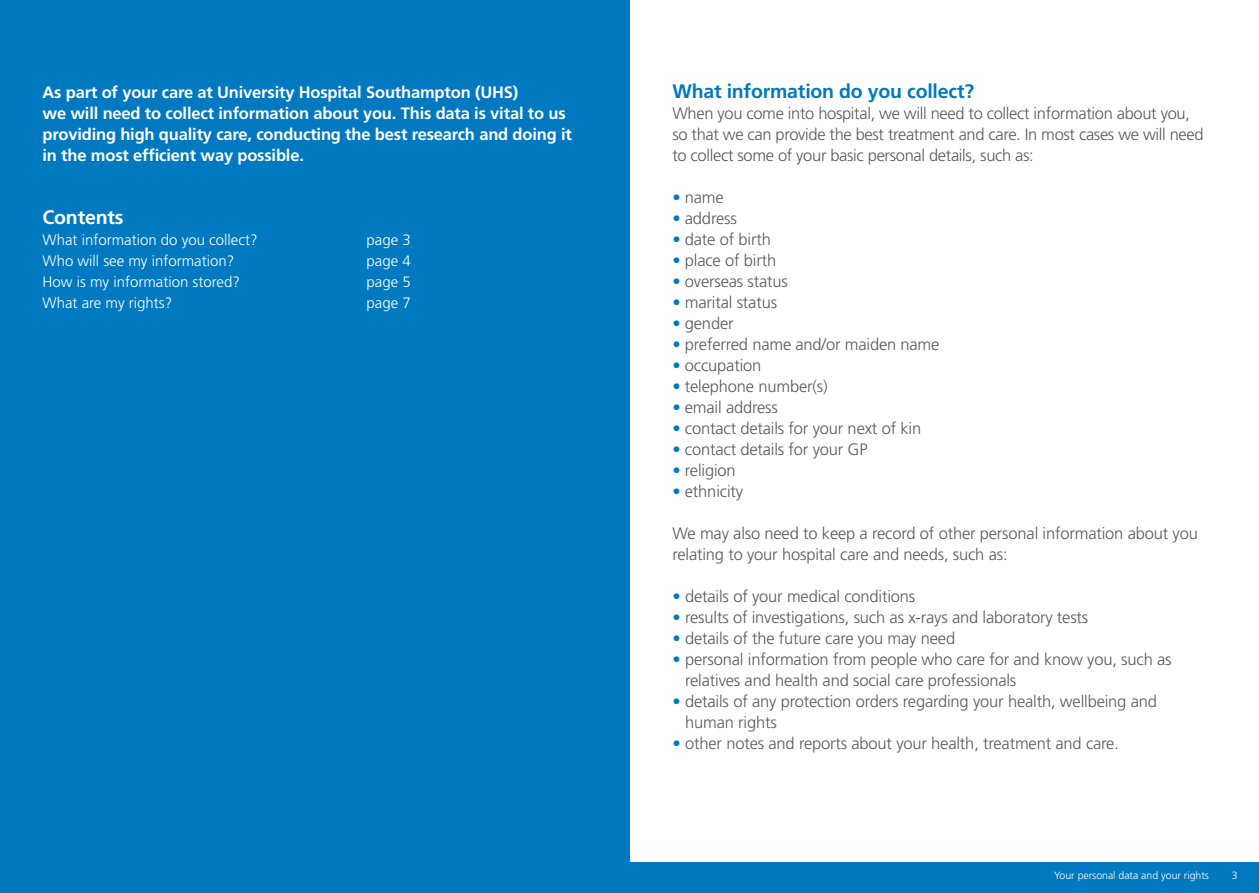
<style>
.page{position:relative;width:1259px;height:893px;background:#fff}
.page>*{position:absolute;margin:0;border:0;box-sizing:border-box;transform-origin:0 0}
.t1{font:700 19.5px "Frutiger";letter-spacing:-.01em;color:#0079c1}
.t2{font:700 19.5px "Frutiger";letter-spacing:-.01em;color:#fff}
.t3{font:300 16.5px/21px "Frutiger";letter-spacing:-.01em;color:#58595b}
.t4{font:700 16.5px/21px "Frutiger";letter-spacing:-.01em;color:#fff}
.t5{font:300 15px "Frutiger";color:#fff}
.t6{font:300 10.5px "Frutiger";color:#fff}
.s1{color:#0079c1}
</style>
<div class="page">
<div style="left:617px;top:862px;width:642px;height:31px;background:#0079c1"></div>
<div style="left:0;top:0;width:630px;height:893px;background:#0079c1"></div>
<p class="t4" style="left:43px;top:81px;width:531px">As part of your care at University Hospital Southampton (UHS)<br>we will need to collect information about you. This data is vital to us providing high quality care, conducting the best research and doing it in the most efficient way possible.</p>
<p class="t2" style="left:43px;top:205px;width:82px">Contents</p>
<p class="t5" style="left:43px;top:231px;width:217px">What information do you collect?</p>
<p class="t5" style="left:367px;top:231px;width:46px">page 3</p>
<p class="t5" style="left:43px;top:252px;width:193px">Who will see my information?</p>
<p class="t5" style="left:367px;top:252px;width:46px">page 4</p>
<p class="t5" style="left:43px;top:273px;width:199px">How is my information stored?</p>
<p class="t5" style="left:367px;top:273px;width:46px">page 5</p>
<p class="t5" style="left:43px;top:294px;width:131px">What are my rights?</p>
<p class="t5" style="left:367px;top:294px;width:46px">page 7</p>
<p class="t1" style="left:672px;top:79px;width:303px">What information do you collect?</p>
<p class="t3" style="left:672px;top:102px;width:533px">When you come into hospital, we will need to collect information about you, so that we can provide the best treatment and care. In most cases we will need to collect some of your basic personal details, such as:</p>
<p class="t3" style="left:672px;top:186px;width:53px"><span class="s1">•</span> name</p>
<p class="t3" style="left:672px;top:207px;width:66px"><span class="s1">•</span> address</p>
<p class="t3" style="left:672px;top:228px;width:100px"><span class="s1">•</span> date of birth</p>
<p class="t3" style="left:672px;top:249px;width:105px"><span class="s1">•</span> place of birth</p>
<p class="t3" style="left:672px;top:270px;width:117px"><span class="s1">•</span> overseas status</p>
<p class="t3" style="left:672px;top:291px;width:106px"><span class="s1">•</span> marital status</p>
<p class="t3" style="left:672px;top:312px;width:63px"><span class="s1">•</span> gender</p>
<p class="t3" style="left:672px;top:333px;width:269px"><span class="s1">•</span> preferred name and/or maiden name</p>
<p class="t3" style="left:672px;top:354px;width:90px"><span class="s1">•</span> occupation</p>
<p class="t3" style="left:672px;top:375px;width:157px"><span class="s1">•</span> telephone number(s)</p>
<p class="t3" style="left:672px;top:396px;width:107px"><span class="s1">•</span> email address</p>
<p class="t3" style="left:672px;top:417px;width:250px"><span class="s1">•</span> contact details for your next of kin</p>
<p class="t3" style="left:672px;top:438px;width:197px"><span class="s1">•</span> contact details for your GP</p>
<p class="t3" style="left:672px;top:459px;width:65px"><span class="s1">•</span> religion</p>
<p class="t3" style="left:672px;top:480px;width:72px"><span class="s1">•</span> ethnicity</p>
<p class="t3" style="left:672px;top:522px;width:527px">We may also need to keep a record of other personal information about you relating to your hospital care and needs, such as:</p>
<p class="t3" style="left:672px;top:585px;width:244px"><span class="s1">•</span> details of your medical conditions</p>
<p class="t3" style="left:672px;top:606px;width:417px"><span class="s1">•</span> results of investigations, such as x-rays and laboratory tests</p>
<p class="t3" style="left:672px;top:627px;width:284px"><span class="s1">•</span> details of the future care you may need</p>
<p class="t3" style="left:685px;top:648px;width:488px;text-indent:-13px"><span class="s1">•</span> personal information from people who care for and know you, such as relatives and health and social care professionals</p>
<p class="t3" style="left:685px;top:690px;width:473px;text-indent:-13px"><span class="s1">•</span> details of any protection orders regarding your health, wellbeing and human rights</p>
<p class="t3" style="left:672px;top:732px;width:448px"><span class="s1">•</span> other notes and reports about your health, treatment and care.</p>
<p class="t6" style="left:1054px;top:869px;width:156px">Your personal data and your rights</p>
<p class="t6" style="left:1231px;top:869px;width:7px">3</p>
</div>
